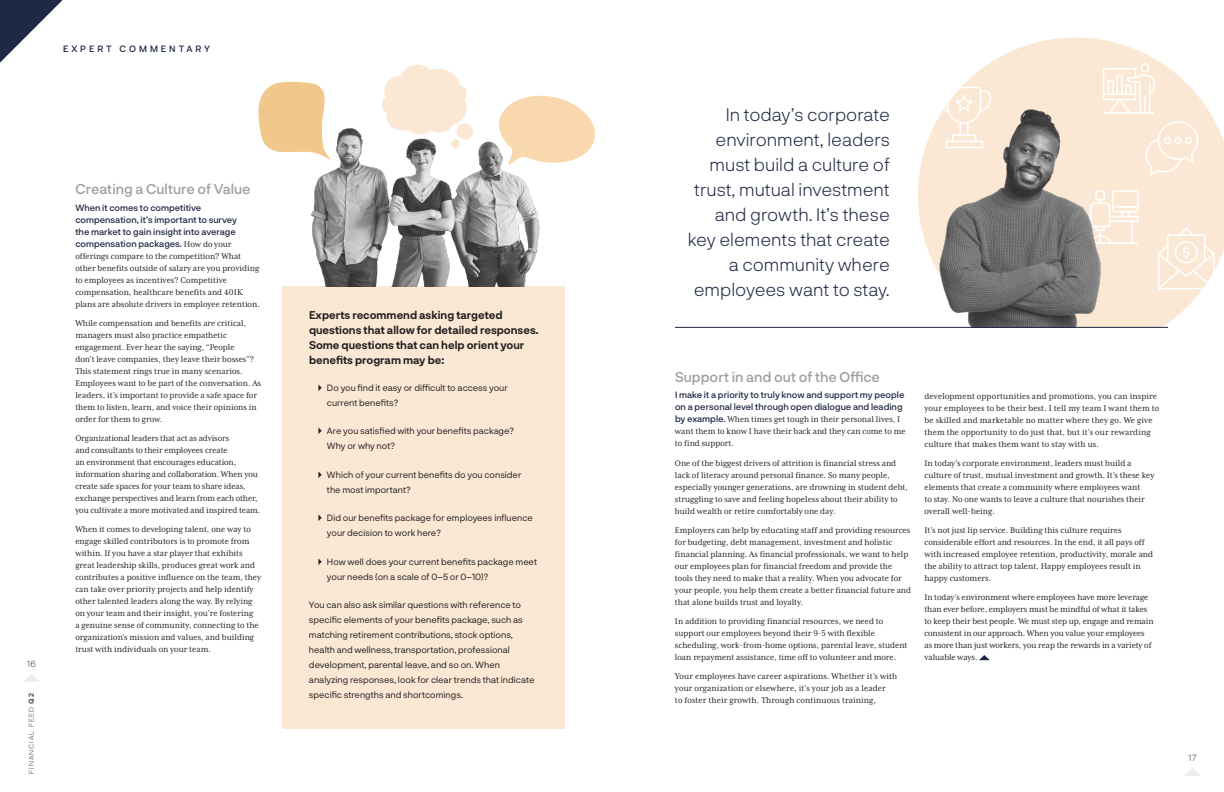
<style>
.page{position:relative;width:1224px;height:792px;background:#fff}
.page>*{position:absolute;margin:0;border:0;box-sizing:border-box;transform-origin:0 0}
.t1{font:300 18.2px/25px "Neurial Grotesk";color:#202944;text-align:right}
.t2{font:500 14px "Neurial Grotesk";color:#a09f9f}
.t3{font:700 11px/15px "Neurial Grotesk";color:#231f20}
.t4{font:9.5px/12px "Mrs Eaves XL Serif Nar OT";color:#231f20}
.t5{font:9px/15px "Neurial Grotesk";color:#231f20}
.t6{font:500 9px/12px "Neurial Grotesk";color:#202944}
.t7{font:500 9px "Neurial Grotesk";letter-spacing:.33em;color:#1c2742}
.t8{font:300 9px "Neurial Grotesk";color:#4b4c4d}
.t9{font:300 7px "Neurial Grotesk";letter-spacing:.15em;color:#4b4c4d}
.s1{font-weight:700}
.s2{font-family:"Mrs Eaves XL Serif Nar OT";font-weight:400;font-size:9.5px;color:#231f20}
.s3{font-family:"Neurial Grotesk";font-weight:500;font-size:9px;color:#202944}
</style>
<div class="page">
<svg style="left:0;top:0;width:63px;height:63px"></svg>
<div style="left:282px;top:287px;width:282px;height:442px;background:#fae8d4"></div>
<svg style="left:587px;top:115px;width:8px;height:37px"></svg>
<img style="left:282px;top:95px;width:305px;height:192px">
<svg style="left:381px;top:64px;width:92px;height:86px"></svg>
<svg style="left:258px;top:81px;width:74px;height:80px"></svg>
<svg style="left:24px;top:674px;width:15px;height:8px"></svg>
<svg style="left:918px;top:38px;width:306px;height:289px;fill:#fae8d4"></svg>
<svg style="left:1102px;top:62px;width:97px;height:116px;background:#faebda"></svg>
<svg style="left:1103px;top:190px;width:37px;height:55px"></svg>
<img style="left:934px;top:107px;width:169px;height:220px">
<svg style="left:936px;top:86px;width:58px;height:63px"></svg>
<svg style="left:1156px;top:226px;width:60px;height:65px"></svg>
<svg style="left:979px;top:655px;width:11px;height:5px"></svg>
<hr style="left:675px;top:327px;width:493px;height:1px;background:#202944">
<svg style="left:1185px;top:768px;width:15px;height:8px"></svg>
<p class="t7" style="left:63px;top:43px;width:149px">EXPERT COMMENTARY</p>
<p class="t8" style="left:27px;top:657px;width:10px">16</p>
<p class="t9" style="left:27px;top:774px;width:83px;rotate:-90deg">FINANCIAL FEED <span class="s1">Q2</span></p>
<p class="t2" style="left:75px;top:179px;width:177px">Creating a Culture of Value</p>
<p class="t6" style="left:75px;top:201px;width:163px">When it comes to competitive compensation, it’s important to survey the market to gain insight into average compensation packages. <span class="s2">How do your</span></p>
<p class="t4" style="left:75px;top:250px;width:186px">offerings compare to the competition? What other benefits outside of salary are you providing to employees as incentives? Competitive compensation, healthcare benefits and 401K plans are absolute drivers in employee retention.</p>
<p class="t4" style="left:75px;top:317px;width:187px">While compensation and benefits are critical, managers must also practice empathetic engagement. Ever hear the saying, “People<br>don’t leave companies, they leave their bosses”?<br>This statement rings true in many scenarios.<br>Employees want to be part of the conversation. As leaders, it’s important to provide a safe space for them to listen, learn, and voice their opinions in order for them to grow.</p>
<p class="t4" style="left:75px;top:432px;width:186px">Organizational leaders that act as advisors<br>and consultants to their employees create<br>an environment that encourages education, information sharing and collaboration. When you create safe spaces for your team to share ideas, exchange perspectives and learn from each other, you cultivate a more motivated and inspired team.</p>
<p class="t4" style="left:75px;top:523px;width:187px">When it comes to developing talent, one way to engage skilled contributors is to promote from within. If you have a star player that exhibits great leadership skills, produces great work and contributes a positive influence on the team, they can take over priority projects and help identify other talented leaders along the way. By relying on your team and their insight, you’re fostering<br>a genuine sense of community, connecting to the organization’s mission and values, and building trust with individuals on your team.</p>
<p class="t3" style="left:309px;top:307px;width:231px">Experts recommend asking targeted questions that allow for detailed responses.<br>Some questions that can help orient your benefits program may be:</p>
<p class="t5" style="left:327px;top:380px;width:182px">Do you find it easy or difficult to access your current benefits?</p>
<p class="t5" style="left:327px;top:423px;width:189px">Are you satisfied with your benefits package?<br>Why or why not?</p>
<p class="t5" style="left:327px;top:467px;width:196px">Which of your current benefits do you consider the most important?</p>
<p class="t5" style="left:327px;top:510px;width:207px">Did our benefits package for employees influence your decision to work here?</p>
<p class="t5" style="left:327px;top:554px;width:212px">How well does your current benefits package meet your needs (on a scale of 0–5 or 0–10)?</p>
<p class="t5" style="left:309px;top:597px;width:227px">You can also ask similar questions with reference to specific elements of your benefits package, such as matching retirement contributions, stock options, health and wellness, transportation, professional development, parental leave, and so on. When analyzing responses, look for clear trends that indicate specific strengths and shortcomings.</p>
<p class="t1" style="left:688px;top:102px;width:204px">In today’s corporate environment, leaders must build a culture of trust, mutual investment and growth. It’s these key elements that create a community where employees want to stay.</p>
<p class="t2" style="left:675px;top:367px;width:206px">Support in and out of the Office</p>
<p class="t6" style="left:675px;top:389px;width:231px">I make it a priority to truly know and support my people on a personal level through open dialogue and leading</p>
<p class="t4" style="left:675px;top:414px;width:232px"><span class="s3">by example.</span> When times get tough in their personal lives, I want them to know I have their back and they can come to me to find support.</p>
<p class="t4" style="left:675px;top:457px;width:234px">One of the biggest drivers of attrition is financial stress and lack of literacy around personal finance. So many people, especially younger generations, are drowning in student debt, struggling to save and feeling hopeless about their ability to build wealth or retire comfortably one day.</p>
<p class="t4" style="left:675px;top:524px;width:238px">Employers can help by educating staff and providing resources for budgeting, debt management, investment and holistic financial planning. As financial professionals, we want to help our employees plan for financial freedom and provide the tools they need to make that a reality. When you advocate for your people, you help them create a better financial future and that alone builds trust and loyalty.</p>
<p class="t4" style="left:675px;top:615px;width:234px">In addition to providing financial resources, we need to support our employees beyond their 9-5 with flexible scheduling, work-from-home options, parental leave, student loan repayment assistance, time off to volunteer and more.</p>
<p class="t4" style="left:675px;top:670px;width:224px">Your employees have career aspirations. Whether it’s with your organization or elsewhere, it’s your job as a leader<br>to foster their growth. Through continuous training,</p>
<p class="t4" style="left:924px;top:390px;width:236px">development opportunities and promotions, you can inspire your employees to be their best. I tell my team I want them to be skilled and marketable no matter where they go. We give them the opportunity to do just that, but it’s our rewarding culture that makes them want to stay with us.</p>
<p class="t4" style="left:924px;top:457px;width:231px">In today’s corporate environment, leaders must build a culture of trust, mutual investment and growth. It’s these key elements that create a community where employees want<br>to stay. No one wants to leave a culture that nourishes their overall well-being.</p>
<p class="t4" style="left:924px;top:524px;width:230px">It’s not just lip service. Building this culture requires considerable effort and resources. In the end, it all pays off with increased employee retention, productivity, morale and the ability to attract top talent. Happy employees result in happy customers.</p>
<p class="t4" style="left:924px;top:591px;width:231px">In today’s environment where employees have more leverage than ever before, employers must be mindful of what it takes to keep their best people. We must step up, engage and remain consistent in our approach. When you value your employees as more than just workers, you reap the rewards in a variety of valuable ways.</p>
<p class="t8" style="left:1188px;top:752px;width:10px">17</p>
</div>
